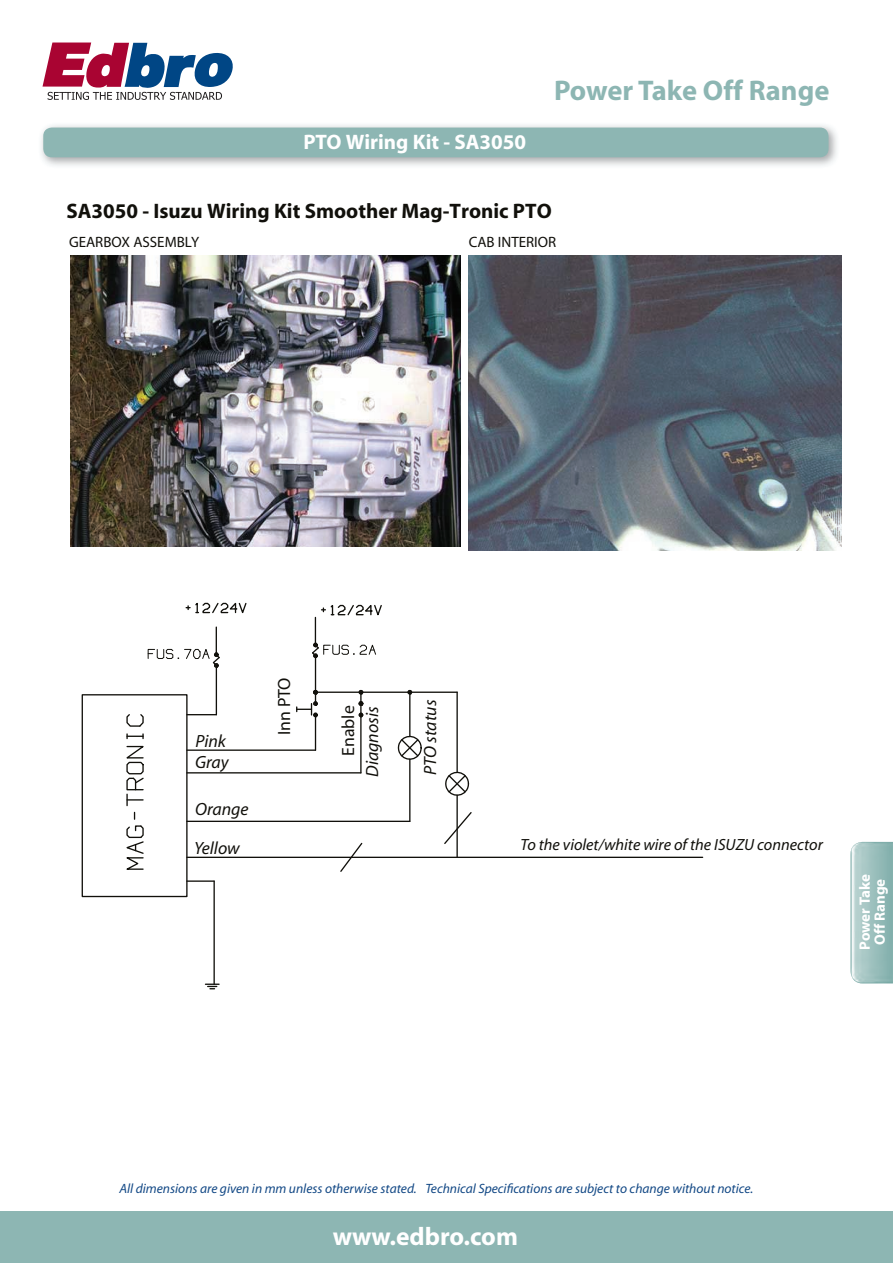
<style>
.page{position:relative;width:893px;height:1263px;background:#fff}
.page>*{position:absolute;margin:0;border:0;box-sizing:border-box;transform-origin:0 0}
.t1{font:700 28.5px "Myriad";color:#8db6b3}
.t2{font:700 25.5px "Myriad";color:#fff}
.t3{font:700 21px "Myriad";color:#11100b}
.t4{font:700 21px "Myriad";color:#fff}
.t5{font:italic 17.7px/20.9px "Myriad";color:#11100b}
.t6{font:17.7px "Myriad";color:#11100b}
.t7{font:italic 16.2px "Myriad";color:#11100b}
.t8{font:15px "Myriad";color:#11100b}
.t9{font:700 15px/15px "Myriad";color:#fff}
.t10{font:italic 13.5px "Myriad";color:#124885}
</style>
<div class="page">
<svg style="left:43px;top:43px;width:190px;height:57px"></svg>
<div style="left:0;top:1212px;width:893px;height:51px;background:#8db6b3"></div>
<img style="left:41px;top:125px;width:796px;height:41px">
<div style="left:43px;top:128px;width:785px;height:29px;background:#8db6b3;border-radius:9px"></div>
<img style="left:850px;top:842px;width:43px;height:141px">
<img style="left:71px;top:255px;width:389px;height:291px">
<img style="left:469px;top:255px;width:372px;height:296px">
<hr style="left:187px;top:857px;width:516px;height:1px;background:#11100b">
<hr style="left:456px;top:795px;width:2px;height:62px;background:#11100b">
<svg style="left:445px;top:771px;width:25px;height:27px"></svg>
<hr style="left:456px;top:692px;width:2px;height:80px;background:#11100b">
<hr style="left:315px;top:715px;width:1px;height:35px;background:#11100b">
<hr style="left:360px;top:715px;width:2px;height:58px;background:#11100b">
<svg style="left:358px;top:689px;width:6px;height:29px"></svg>
<svg style="left:296px;top:689px;width:23px;height:29px"></svg>
<hr style="left:315px;top:656px;width:1px;height:36px;background:#11100b">
<hr style="left:315px;top:692px;width:142px;height:1px;background:#11100b">
<hr style="left:187px;top:750px;width:128px;height:1px;background:#11100b">
<hr style="left:187px;top:772px;width:174px;height:2px;background:#11100b">
<hr style="left:187px;top:821px;width:223px;height:1px;background:#11100b">
<svg style="left:407px;top:689px;width:6px;height:6px"></svg>
<hr style="left:409px;top:692px;width:1px;height:44px;background:#11100b">
<hr style="left:409px;top:759px;width:1px;height:62px;background:#11100b">
<svg style="left:397px;top:733px;width:25px;height:29px"></svg>
<div style="left:82px;top:694px;width:106px;height:203px;border:1px solid #11100b"></div>
<hr style="left:187px;top:880px;width:27px;height:2px;background:#11100b">
<svg style="left:187px;top:714px;width:29px;height:1px"></svg>
<hr style="left:216px;top:665px;width:1px;height:50px;background:#11100b">
<hr style="left:213px;top:881px;width:2px;height:103px;background:#11100b">
<svg style="left:205px;top:984px;width:14px;height:5px"></svg>
<svg style="left:148px;top:627px;width:72px;height:42px"></svg>
<svg style="left:339px;top:842px;width:25px;height:30px"></svg>
<svg style="left:444px;top:811px;width:28px;height:34px"></svg>
<svg style="left:312px;top:604px;width:70px;height:55px"></svg>
<svg style="left:186px;top:602px;width:61px;height:12px"></svg>
<svg style="left:126px;top:812px;width:18px;height:58px"></svg>
<svg style="left:126px;top:745px;width:18px;height:61px"></svg>
<svg style="left:126px;top:734px;width:18px;height:5px"></svg>
<svg style="left:126px;top:714px;width:18px;height:13px"></svg>
<h3 class="t4" style="left:303px;top:131px;width:224px">PTO Wiring Kit - SA3050</h3>
<h1 class="t1" style="left:554px;top:76px;width:277px">Power Take Off Range</h1>
<h3 class="t3" style="left:66px;top:200px;width:487px">SA3050 - Isuzu Wiring Kit Smoother Mag-Tronic PTO</h3>
<p class="t8" style="left:69px;top:235px;width:132px">GEARBOX ASSEMBLY</p>
<p class="t8" style="left:469px;top:235px;width:89px">CAB INTERIOR</p>
<h3 class="t5" style="left:195px;top:732px;width:35px">Pink<br>Gray</h3>
<h3 class="t5" style="left:194px;top:790px;width:56px;line-height:38.8px">Orange<br>Yellow</h3>
<h3 class="t6" style="left:275px;top:735px;width:59px;rotate:-90deg">Inn PTO</h3>
<h3 class="t6" style="left:339px;top:756px;width:52px;rotate:-90deg">Enable</h3>
<h3 class="t5" style="left:363px;top:777px;width:72px;rotate:-90deg">Diagnosis</h3>
<h3 class="t5" style="left:421px;top:775px;width:77px;rotate:-90deg">PTO status</h3>
<p class="t7" style="left:521px;top:836px;width:304px">To the violet/white wire of the ISUZU connector</p>
<p class="t9" style="left:858px;top:950px;width:77px;rotate:-90deg">Power Take<br>Off Range</p>
<p class="t10" style="left:119px;top:1182px;width:635px">All dimensions are given in mm unless otherwise stated. Technical Specifications are subject to change without notice.</p>
<h2 class="t2" style="left:333px;top:1223px;width:187px">www.edbro.com</h2>
</div>
